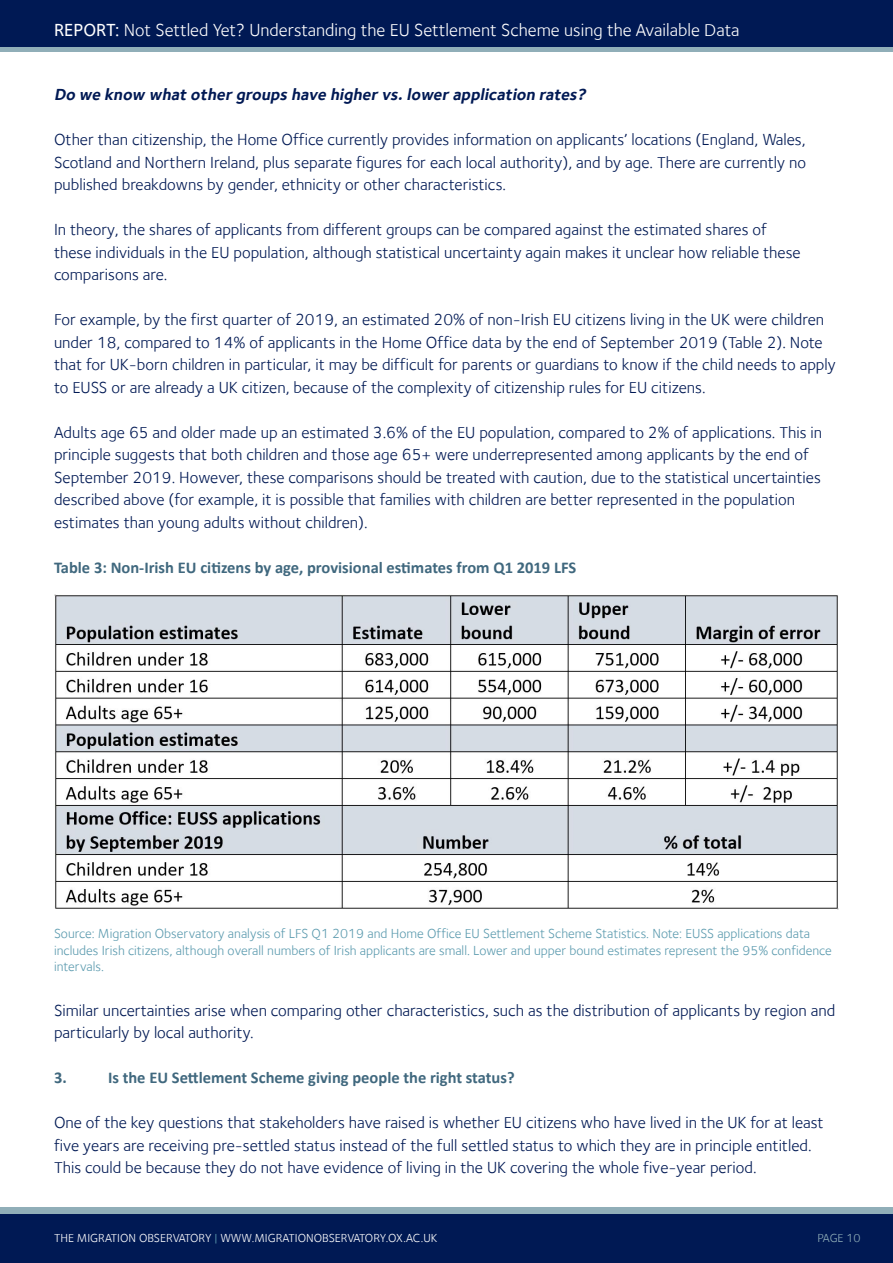
<style>
.page{position:relative;width:893px;height:1263px;background:#fff}
.page>*{position:absolute;margin:0;border:0;box-sizing:border-box;transform-origin:0 0}
.t1{font:18px "Foundry Sterling";color:#fff}
.Body{font:16.5px/22.5px "Foundry Sterling";color:#001954}
.Figure_Title{font:700 16.5px "Calibri";color:#40687e}
.Body-2{font:italic 700 16.5px "Foundry Sterling";color:#001954}
.Table_Source_and_Not{font:13.5px/16.2px "Foundry Sterling";color:#5c9baf}
.t2{font:12px "Foundry Sterling";color:#fff}
.t3{font:12px "Foundry Sterling";letter-spacing:-.01em;color:#90aeb8}
.s1{font-weight:500}
.s2{color:#5c9baf}
</style>
<div class="page">
<div style="left:0;top:1213px;width:893px;height:50px;background:#001954"></div>
<div style="left:0;top:1207px;width:893px;height:6px;background:#90aeb8"></div>
<div style="left:0;top:0;width:893px;height:48px;background:#001954"></div>
<hr style="left:0;top:48px;width:893px;height:4px;background:#90aeb8">
<img style="left:54px;top:595px;width:785px;height:314px">
<p class="t1" style="left:54px;top:19px;width:687px"><span class="s1">REPORT:</span> Not Settled Yet? Understanding the EU Settlement Scheme using the Available Data</p>
<p class="Body-2" style="left:54px;top:85px;width:537px">Do we know what other groups have higher vs.lower application rates?</p>
<p class="Body" style="left:54px;top:128px;width:754px;text-align:justify">Other than citizenship, the Home Office currently provides information on applicants’ locations (England, Wales, Scotland and Northern Ireland, plus separate figures for each local authority), and by age. There are currently no published breakdowns by gender, ethnicity or other characteristics.</p>
<p class="Body" style="left:54px;top:218px;width:748px">In theory, the shares of applicants from different groups can be compared against the estimated shares of these individuals in the EU population, although statistical uncertainty again makes it unclear how reliable these comparisons are.</p>
<p class="Body" style="left:54px;top:308px;width:783px">For example, by the first quarter of 2019, an estimated 20% of non-Irish EU citizens living in the UK were children under 18, compared to 14% of applicants in the Home Office data by the end of September 2019 (Table 2). Note that for UK-born children in particular, it may be difficult for parents or guardians to know if the child needs to apply to EUSS or are already a UK citizen, because of the complexity of citizenship rules for EU citizens.</p>
<p class="Body" style="left:54px;top:421px;width:770px">Adults age 65 and older made up an estimated 3.6% of the EU population, compared to 2% of applications. This in principle suggests that both children and those age 65+ were underrepresented among applicants by the end of September 2019. However, these comparisons should be treated with caution, due to the statistical uncertainties described above (for example, it is possible that families with children are better represented in the population estimates than young adults without children).</p>
<p class="Figure_Title" style="left:54px;top:556px;width:524px">Table 3: Non-Irish EU citizens by age, provisional estimates from Q1 2019 LFS</p>
<p class="Table_Source_and_Not" style="left:54px;top:926px;width:779px">Source: Migration Observatory analysis of LFS Q1 2019 and Home Office EU Settlement Scheme Statistics. Note: EUSS applications data includes Irish citizens, although overall numbers of Irish applicants are small. Lower and upper bound estimates represent the 95% confidence intervals.</p>
<p class="Body" style="left:54px;top:999px;width:783px">Similar uncertainties arise when comparing other characteristics, such as the distribution of applicants by region and particularly by local authority.</p>
<h2 class="Figure_Title" style="left:54px;top:1066px;width:14px">3.</h2>
<h2 class="Figure_Title" style="left:108px;top:1066px;width:408px">Is the EU Settlement Scheme giving people the right status?</h2>
<p class="Body" style="left:54px;top:1111px;width:771px">One of the key questions that stakeholders have raised is whether EU citizens who have lived in the UK for at least five years are receiving pre-settled status instead of the full settled status to which they are in principle entitled.<br>This could be because they do not have evidence of living in the UK covering the whole five-year period.</p>
<p class="t2" style="left:54px;top:1231px;width:385px">THE MIGRATION OBSERVATORY <span class="s2">|</span> WWW.MIGRATIONOBSERVATORY.OX.AC.UK</p>
<p class="t3" style="left:817px;top:1231px;width:45px">PAGE 10</p>
</div>
